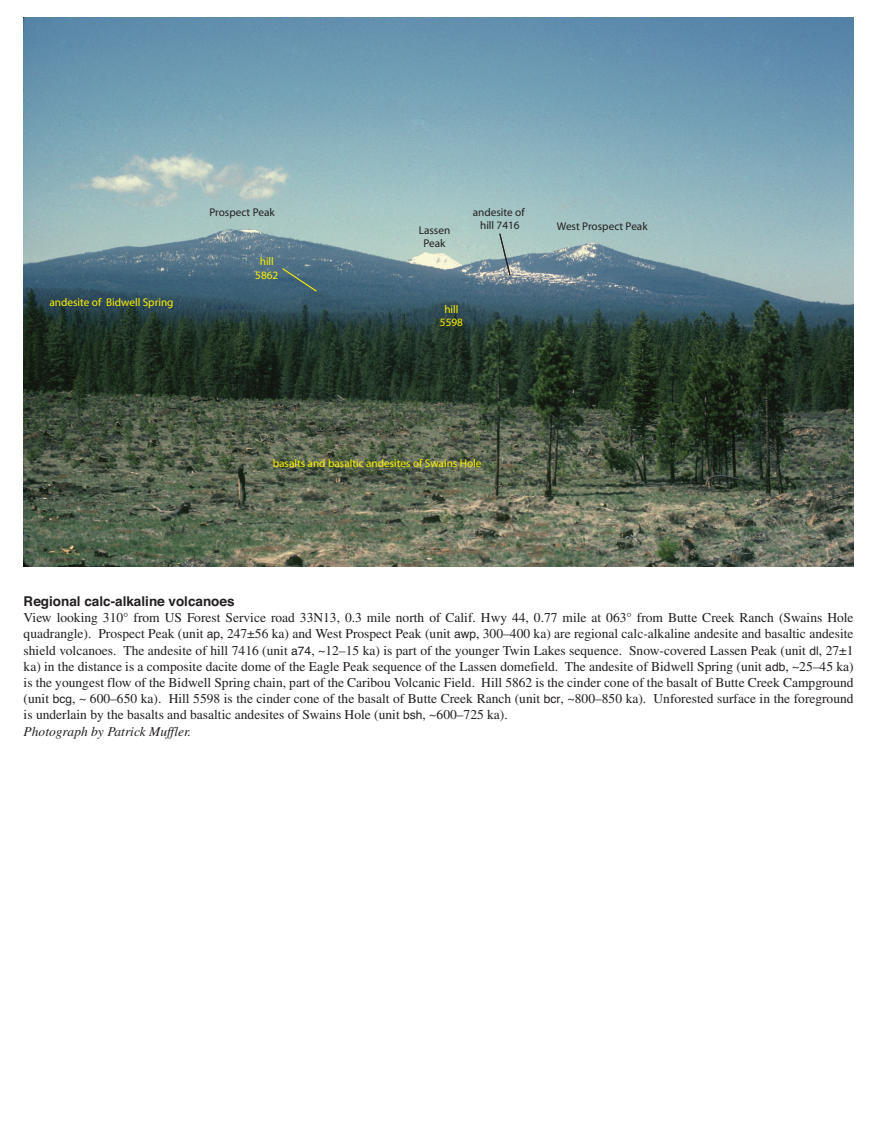
<style>
.page{position:relative;width:876px;height:1146px;background:#fff}
.page>*{position:absolute;margin:0;border:0;box-sizing:border-box;transform-origin:0 0}
.t1{font:13.5px/16.2px "Times";color:#231f20}
.t2{font:700 13.5px "Helvetica";color:#231f20}
.t3{font:11.25px/13.5px "Myriad";color:#fff101;text-align:center}
.t4{font:11.25px/13.5px "Myriad";color:#231f20;text-align:center}
.s1{font-family:"Helvetica";font-size:12px}
.s2{font-style:italic}
</style>
<div class="page">
<img style="left:24px;top:17px;width:830px;height:549px">
<svg style="left:281px;top:267px;width:37px;height:26px"></svg>
<svg style="left:498px;top:232px;width:13px;height:45px"></svg>
<p class="t3" style="left:49px;top:296px;width:126px">andesite of Bidwell Spring</p>
<p class="t4" style="left:209px;top:206px;width:67px">Prospect Peak</p>
<p class="t3" style="left:255px;top:256px;width:25px">hill<br>5862</p>
<p class="t4" style="left:419px;top:224px;width:33px">Lassen<br>Peak</p>
<p class="t4" style="left:473px;top:206px;width:53px">andesite of hill 7416</p>
<p class="t3" style="left:440px;top:303px;width:25px">hill<br>5598</p>
<p class="t4" style="left:557px;top:221px;width:92px">West Prospect Peak</p>
<p class="t3" style="left:273px;top:457px;width:210px">basalts and basaltic andesites of Swains Hole</p>
<p class="t2" style="left:24px;top:596px;width:212px">Regional calc-alkaline volcanoes</p>
<p class="t1" style="left:24px;top:611px;width:831px">View looking 310° from US Forest Service road 33N13, 0.3 mile north of Calif. Hwy 44, 0.77 mile at 063° from Butte Creek Ranch (Swains Hole quadrangle). Prospect Peak (unit <span class="s1">ap</span>, 247±56 ka) and West Prospect Peak (unit <span class="s1">awp</span>, 300–400 ka) are regional calc-alkaline andesite and basaltic andesite shield volcanoes. The andesite of hill 7416 (unit <span class="s1">a74</span>, ~12–15 ka) is part of the younger Twin Lakes sequence. Snow-covered Lassen Peak (unit <span class="s1">dl</span>, 27±1 ka) in the distance is a composite dacite dome of the Eagle Peak sequence of the Lassen domefield. The andesite of Bidwell Spring (unit <span class="s1">adb</span>, ~25–45 ka) is the youngest flow of the Bidwell Spring chain, part of the Caribou Volcanic Field. Hill 5862 is the cinder cone of the basalt of Butte Creek Campground (unit <span class="s1">bcg</span>, ~ 600–650 ka). Hill 5598 is the cinder cone of the basalt of Butte Creek Ranch (unit <span class="s1">bcr</span>, ~800–850 ka). Unforested surface in the foreground is underlain by the basalts and basaltic andesites of Swains Hole (unit <span class="s1">bsh</span>, ~600–725 ka).<br><span class="s2">Photograph by Patrick Muffler.</span></p>
</div>
